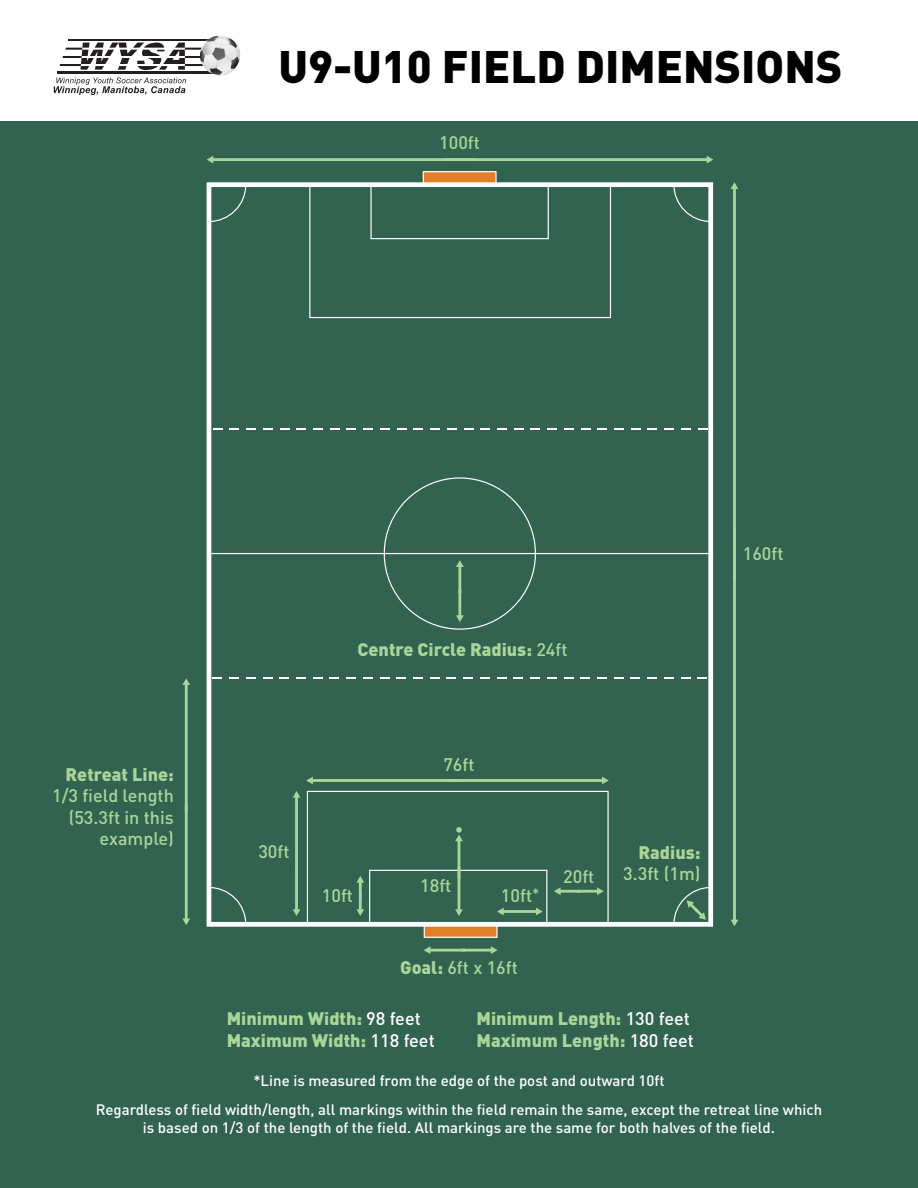
<style>
.page{position:relative;width:918px;height:1188px;background:#326350}
.page>*{position:absolute;margin:0;border:0;box-sizing:border-box;transform-origin:0 0}
.t1{font:900 45px "DIN";color:#000}
.t2{font:900 18px/21.6px "DIN";color:#a9d599}
.t3{font:500 18px/21.6px "DIN";color:#a9d599;text-align:right}
.t4{font:500 15px/28.8px "DIN";color:#fff;text-align:center}
.s1{font-weight:500}
.s2{font-weight:900}
.s3{font-weight:500;color:#fff}
</style>
<div class="page">
<div style="left:424px;top:924px;width:74px;height:14px;background:#e37f29;border:1px solid #fff"></div>
<div style="left:423px;top:171px;width:74px;height:14px;background:#e37f29;border:1px solid #fff"></div>
<svg style="left:207px;top:156px;width:506px;height:8px"></svg>
<svg style="left:731px;top:182px;width:7px;height:744px"></svg>
<svg style="left:182px;top:678px;width:8px;height:247px"></svg>
<svg style="left:424px;top:946px;width:74px;height:8px"></svg>
<svg style="left:208px;top:183px;width:504px;height:743px"></svg>
<svg style="left:246px;top:428px;width:10px;height:2px"></svg>
<svg style="left:230px;top:428px;width:9px;height:2px"></svg>
<svg style="left:213px;top:428px;width:9px;height:2px"></svg>
<svg style="left:297px;top:428px;width:9px;height:2px"></svg>
<svg style="left:280px;top:428px;width:9px;height:2px"></svg>
<svg style="left:263px;top:428px;width:10px;height:2px"></svg>
<svg style="left:347px;top:428px;width:9px;height:2px"></svg>
<svg style="left:330px;top:428px;width:9px;height:2px"></svg>
<svg style="left:313px;top:428px;width:10px;height:2px"></svg>
<svg style="left:397px;top:428px;width:9px;height:2px"></svg>
<svg style="left:380px;top:428px;width:10px;height:2px"></svg>
<svg style="left:364px;top:428px;width:9px;height:2px"></svg>
<svg style="left:447px;top:428px;width:9px;height:2px"></svg>
<svg style="left:430px;top:428px;width:10px;height:2px"></svg>
<svg style="left:414px;top:428px;width:9px;height:2px"></svg>
<svg style="left:497px;top:428px;width:10px;height:2px"></svg>
<svg style="left:481px;top:428px;width:9px;height:2px"></svg>
<svg style="left:464px;top:428px;width:9px;height:2px"></svg>
<svg style="left:547px;top:428px;width:10px;height:2px"></svg>
<svg style="left:531px;top:428px;width:9px;height:2px"></svg>
<svg style="left:514px;top:428px;width:9px;height:2px"></svg>
<svg style="left:598px;top:428px;width:9px;height:2px"></svg>
<svg style="left:581px;top:428px;width:9px;height:2px"></svg>
<svg style="left:564px;top:428px;width:10px;height:2px"></svg>
<svg style="left:648px;top:428px;width:9px;height:2px"></svg>
<svg style="left:631px;top:428px;width:9px;height:2px"></svg>
<svg style="left:614px;top:428px;width:10px;height:2px"></svg>
<svg style="left:698px;top:428px;width:9px;height:2px"></svg>
<svg style="left:681px;top:428px;width:10px;height:2px"></svg>
<svg style="left:665px;top:428px;width:9px;height:2px"></svg>
<div style="left:0;top:0;width:918px;height:121px;background:#fff"></div>
<hr style="left:57px;top:71px;width:160px;height:2px;background:#231f20">
<hr style="left:185px;top:48px;width:32px;height:2px;background:#231f20">
<hr style="left:68px;top:39px;width:149px;height:2px;background:#231f20">
<hr style="left:185px;top:56px;width:32px;height:2px;background:#231f20">
<hr style="left:60px;top:64px;width:21px;height:2px;background:#231f20">
<hr style="left:185px;top:64px;width:32px;height:2px;background:#231f20">
<svg style="left:63px;top:42px;width:122px;height:29px"></svg>
<svg style="left:200px;top:35px;width:41px;height:40px"></svg>
<svg style="left:54px;top:77px;width:132px;height:18px"></svg>
<svg style="left:455px;top:827px;width:8px;height:89px"></svg>
<div style="left:309px;top:184px;width:302px;height:134px;border:1px solid #fff"></div>
<p class="t1" style="left:278px;top:37px;width:566px">U9-U10 FIELD DIMENSIONS</p>
<p class="t3" style="left:439px;top:131px;width:42px">100ft</p>
<p class="t2" style="left:66px;top:762px;width:110px">Retreat Line:</p>
<p class="t3" style="left:52px;top:784px;width:123px">1/3 field length</p>
<p class="t3" style="left:69px;top:806px;width:107px">(53.3ft in this example)</p>
<p class="t2" style="left:358px;top:638px;width:212px">Centre Circle Radius: <span class="s1">24ft</span></p>
<p class="t3" style="left:258px;top:840px;width:33px">30ft</p>
<p class="t3" style="left:443px;top:753px;width:33px">76ft</p>
<p class="t3" style="left:420px;top:874px;width:33px">18ft</p>
<p class="t3" style="left:322px;top:884px;width:33px">10ft</p>
<p class="t3" style="left:501px;top:884px;width:40px">10ft<sup>*</sup></p>
<p class="t3" style="left:400px;top:956px;width:119px"><span class="s2">Goal:</span> 6ft x 16ft</p>
<p class="t3" style="left:563px;top:865px;width:33px">20ft</p>
<p class="t3" style="left:623px;top:841px;width:79px"><span class="s2">Radius:<br></span>3.3ft (1m)</p>
<p class="t2" style="left:227px;top:1007px;width:210px">Minimum Width: <span class="s3">98 feet<br></span>Maximum Width: <span class="s3">118 feet</span></p>
<p class="t2" style="left:477px;top:1007px;width:219px">Minimum Length: <span class="s3">130 feet<br></span>Maximum Length: <span class="s3">180 feet</span></p>
<p class="t3" style="left:743px;top:542px;width:42px">160ft</p>
<p class="t4" style="left:96px;top:1066px;width:728px">*Line is measured from the edge of the post and outward 10ft<br>Regardless of field width/length, all markings within the field remain the same, except the retreat line which</p>
<p class="t4" style="left:143px;top:1113px;width:634px">is based on 1/3 of the length of the field. All markings are the same for both halves of the field.</p>
</div>
